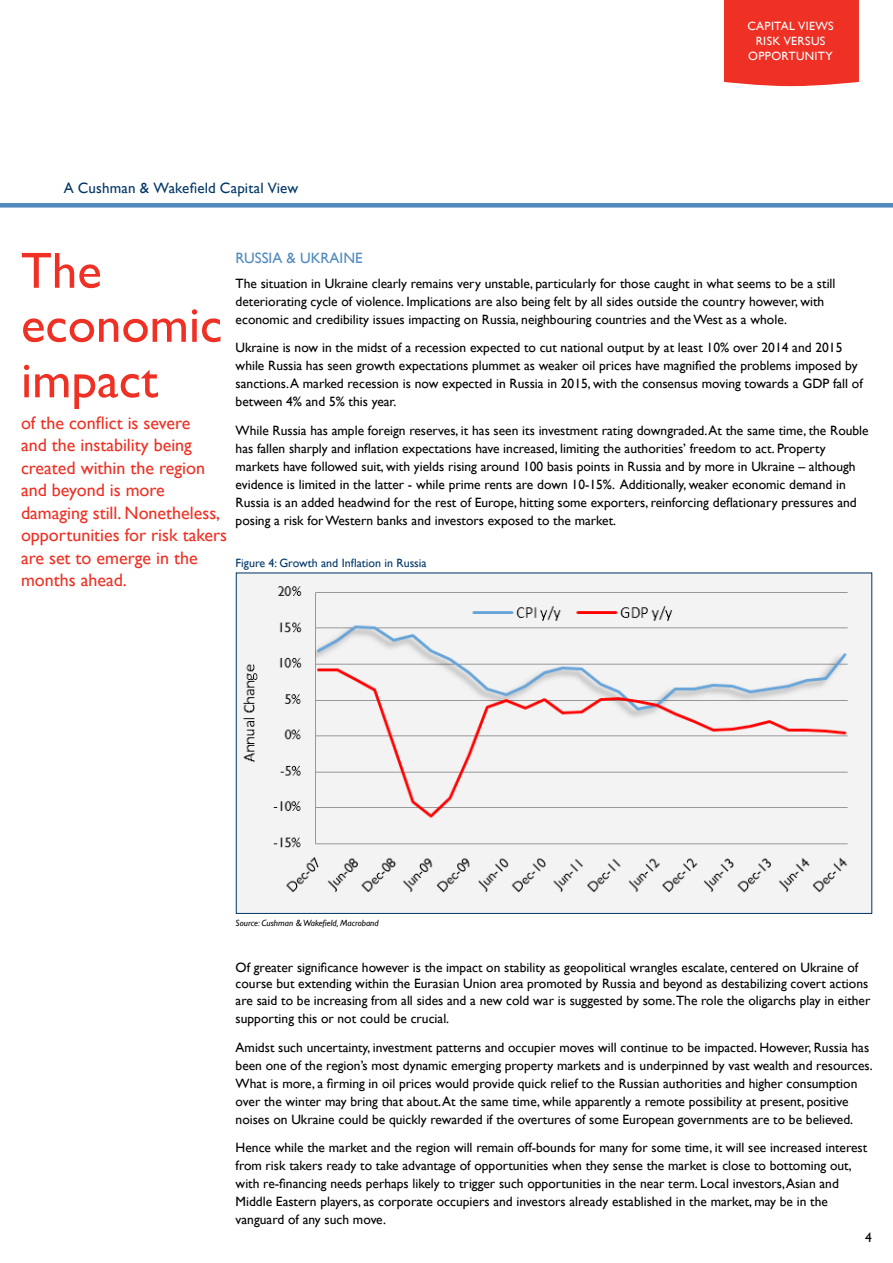
<style>
.page{position:relative;width:893px;height:1263px;background:#fff}
.page>*{position:absolute;margin:0;border:0;box-sizing:border-box;transform-origin:0 0}
.t1{font:51px/54.8px "Gill Sansfor CW";color:#ee3124}
.t2{font:18px/22.5px "Gill Sansfor CW";color:#ee3124}
.t3{font:15px "Gill Sansfor CW";letter-spacing:.01em;color:#003768}
.t4{font:15px "Gill Sansfor CW";color:#4f8abe}
.t5{font:13.5px/18px "Gill Sansfor CW";color:#000}
.t6{font:12px "Gill Sansfor CW";color:#003768}
.t7{font:12px/15px "Gill Sansfor CW";letter-spacing:.025em;color:#fff;text-align:center}
.t8{font:italic 9px "Gill Sansfor CW";color:#000}
</style>
<div class="page">
<div style="left:0;top:203px;width:893px;height:5px;background:#4f8abe"></div>
<div style="left:724px;top:0;width:135px;height:86px;background:#ee3124"></div>
<img style="left:238px;top:575px;width:632px;height:337px">
<p class="t3" style="left:64px;top:177px;width:236px">A Cushman &amp; Wakefield Capital View</p>
<p class="t7" style="left:747px;top:18px;width:88px">CAPITAL VIEWS<br>RISK VERSUS<br>OPPORTUNITY</p>
<h1 class="t1" style="left:21px;top:243px;width:203px">The economic impact</h1>
<h2 class="t2" style="left:21px;top:411px;width:208px">of the conflict is severe<br>and the instability being created within the region and beyond is more damaging still. Nonetheless, opportunities for risk takers are set to emerge in the months ahead.</h2>
<p class="t4" style="left:236px;top:247px;width:128px">RUSSIA &amp; UKRAINE</p>
<p class="t5" style="left:236px;top:274px;width:601px">The situation in Ukraine clearly remains very unstable, particularly for those caught in what seems to be a still deteriorating cycle of violence. Implications are also being felt by all sides outside the country however, with economic and credibility issues impacting on Russia, neighbouring countries and the West as a whole.</p>
<p class="t5" style="left:236px;top:339px;width:629px">Ukraine is now in the midst of a recession expected to cut national output by at least 10% over 2014 and 2015 while Russia has seen growth expectations plummet as weaker oil prices have magnified the problems imposed by sanctions. A marked recession is now expected in Russia in 2015, with the consensus moving towards a GDP fall of between 4% and 5% this year.</p>
<p class="t5" style="left:236px;top:421px;width:635px">While Russia has ample foreign reserves, it has seen its investment rating downgraded. At the same time, the Rouble has fallen sharply and inflation expectations have increased, limiting the authorities’ freedom to act. Property markets have followed suit, with yields rising around 100 basis points in Russia and by more in Ukraine – although evidence is limited in the latter - while prime rents are down 10-15%. Additionally, weaker economic demand in Russia is an added headwind for the rest of Europe, hitting some exporters, reinforcing deflationary pressures and posing a risk for Western banks and investors exposed to the market.</p>
<p class="t6" style="left:236px;top:555px;width:193px">Figure 4: Growth and Inflation in Russia</p>
<p class="t8" style="left:236px;top:916px;width:145px">Source: Cushman &amp; Wakefield, Macroband</p>
<p class="t5" style="left:236px;top:959px;width:636px;line-height:16.5px">Of greater significance however is the impact on stability as geopolitical wrangles escalate, centered on Ukraine of course but extending within the Eurasian Union area promoted by Russia and beyond as destabilizing covert actions are said to be increasing from all sides and a new cold war is suggested by some.The role the oligarchs play in either</p>
<p class="t5" style="left:236px;top:1004px;width:635px;line-height:28.8px">supporting this or not could be crucial.<br>Amidst such uncertainty, investment patterns and occupier moves will continue to be impacted. However, Russia has</p>
<p class="t5" style="left:236px;top:1056px;width:639px">been one of the region’s most dynamic emerging property markets and is underpinned by vast wealth and resources.<br>What is more, a firming in oil prices would provide quick relief to the Russian authorities and higher consumption over the winter may bring that about. At the same time, while apparently a remote possibility at present, positive noises on Ukraine could be quickly rewarded if the overtures of some European governments are to be believed.</p>
<p class="t5" style="left:236px;top:1139px;width:633px">Hence while the market and the region will remain off-bounds for many for some time, it will see increased interest from risk takers ready to take advantage of opportunities when they sense the market is close to bottoming out, with re-financing needs perhaps likely to trigger such opportunities in the near term. Local investors, Asian and Middle Eastern players, as corporate occupiers and investors already established in the market, may be in the vanguard of any such move.</p>
<p class="t5" style="left:865px;top:1228px;width:8px">4</p>
</div>
